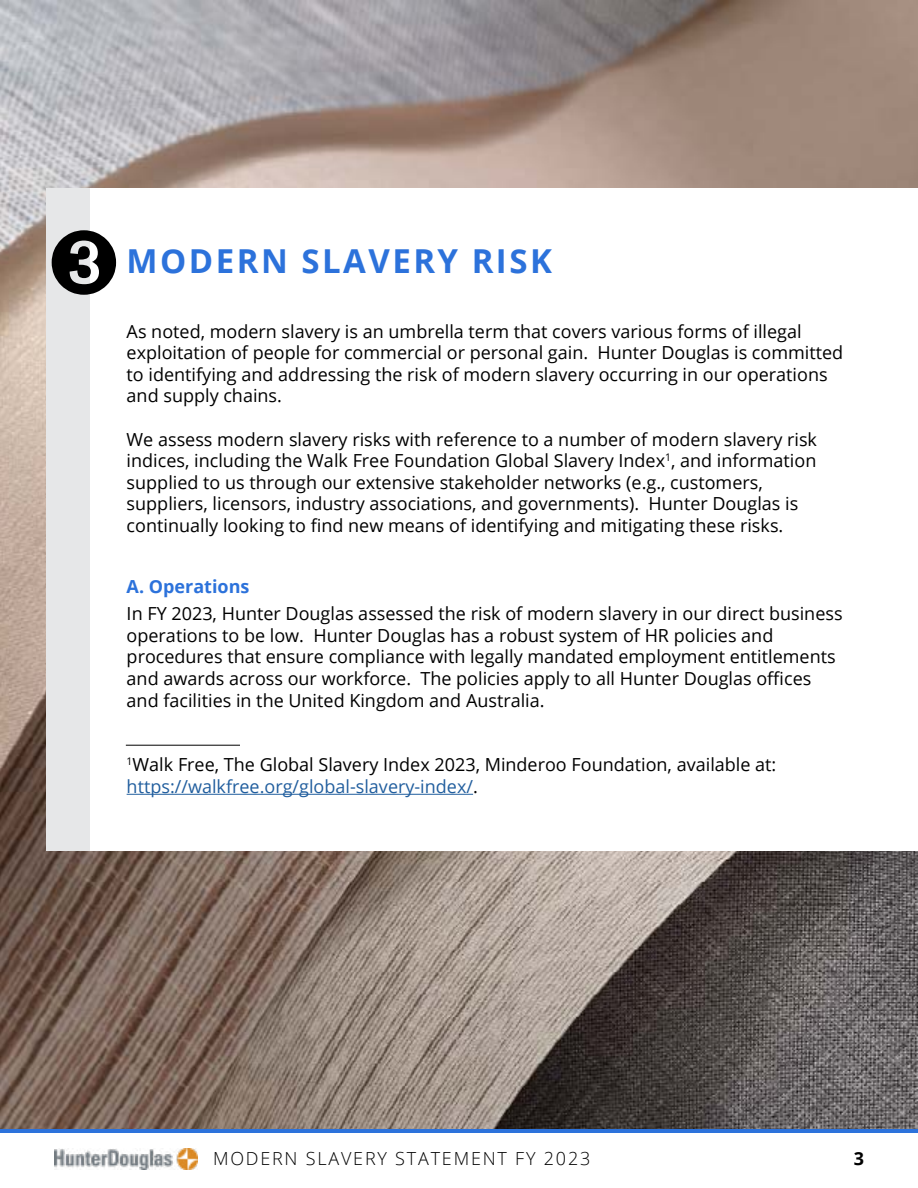
<style>
.page{position:relative;width:918px;height:1188px;background:#fff}
.page>*{position:absolute;margin:0;border:0;box-sizing:border-box;transform-origin:0 0}
.t1{font:700 33px "Open Sans";letter-spacing:.075em;color:#2c72db}
.t2{font:18px/21.6px "Open Sans";color:#000}
.t3{font:300 18px "Open Sans";letter-spacing:.1em;color:#000}
.t4{font:700 18px "Open Sans";color:#2c72db}
.t5{font:700 18px "Open Sans";color:#000}
.s1{color:#215e9e}
</style>
<div class="page">
<img style="left:54px;top:1148px;width:144px;height:21px">
<hr style="left:0;top:1129px;width:918px;height:4px;background:#2c72db">
<img style="left:0;top:0;width:918px;height:1129px">
<div style="left:87px;top:188px;width:831px;height:662px;background:#fff"></div>
<div style="left:46px;top:188px;width:44px;height:662px;background:#e6e7e8"></div>
<hr style="left:127px;top:794px;width:346px;height:1px;background:#215e9e">
<hr style="left:126px;top:745px;width:114px;height:1px;background:#000">
<h1 class="t1" style="left:127px;top:237px;width:427px">MODERN SLAVERY RISK</h1>
<p class="t2" style="left:127px;top:320px;width:718px">As noted, modern slavery is an umbrella term that covers various forms of illegal exploitation of people for commercial or personal gain. Hunter Douglas is committed to identifying and addressing the risk of modern slavery occurring in our operations and supply chains.</p>
<p class="t2" style="left:127px;top:428px;width:692px">We assess modern slavery risks with reference to a number of modern slavery risk indices, including the Walk Free Foundation Global Slavery Index<sup>1</sup>, and information supplied to us through our extensive stakeholder networks (e.g., customers, suppliers, licensors, industry associations, and governments). Hunter Douglas is continually looking to find new means of identifying and mitigating these risks.</p>
<p class="t4" style="left:127px;top:574px;width:124px">A. Operations</p>
<p class="t2" style="left:127px;top:602px;width:717px">In FY 2023, Hunter Douglas assessed the risk of modern slavery in our direct business operations to be low. Hunter Douglas has a robust system of HR policies and procedures that ensure compliance with legally mandated employment entitlements and awards across our workforce. The policies apply to all Hunter Douglas offices and facilities in the United Kingdom and Australia.</p>
<p class="t2" style="left:127px;top:754px;width:651px"><sup>1</sup>Walk Free, The Global Slavery Index 2023, Minderoo Foundation, available at: <span class="s1">https://walkfree.org/global-slavery-index/</span>.</p>
<p class="t3" style="left:213px;top:1146px;width:379px">MODERN SLAVERY STATEMENT FY 2023</p>
<p class="t5" style="left:854px;top:1146px;width:12px">3</p>
</div>
